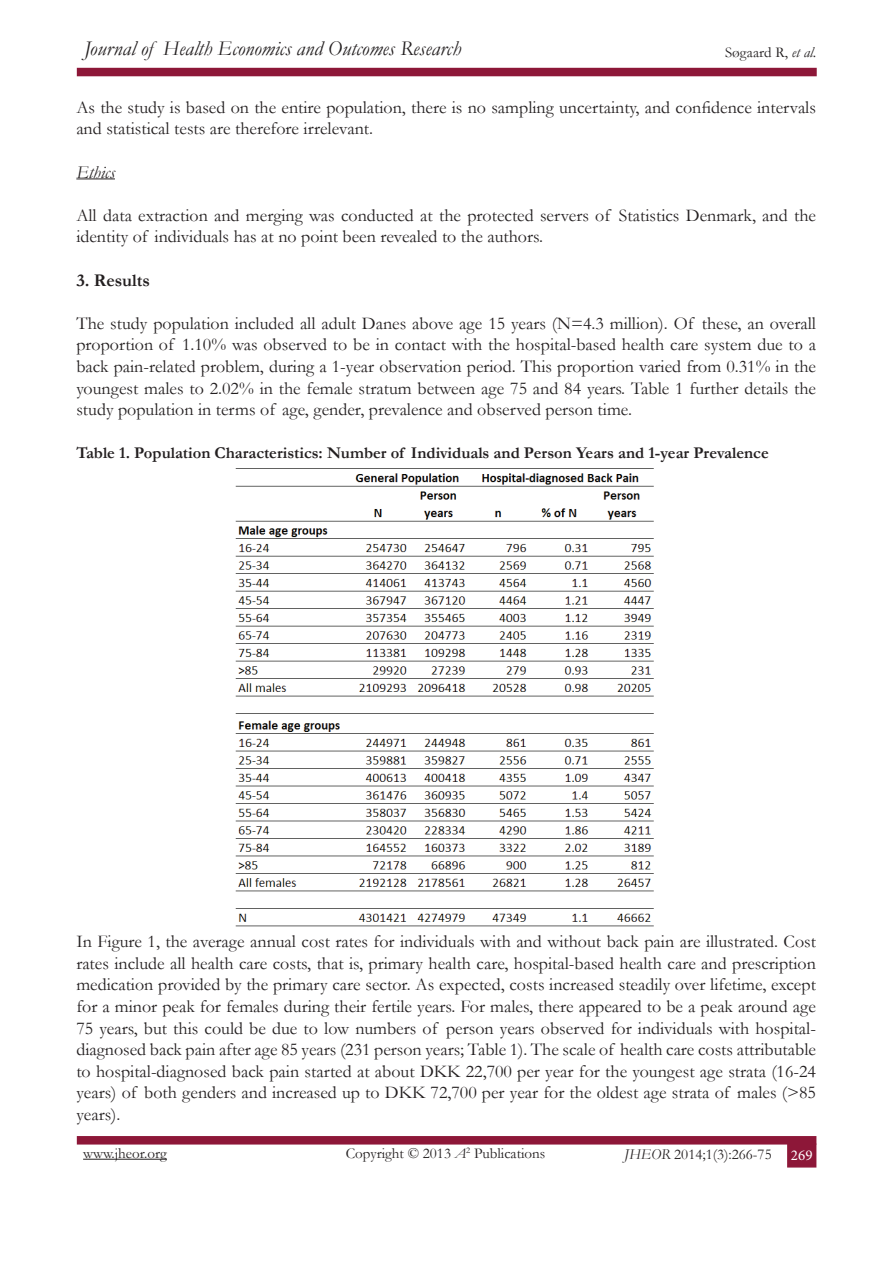
<style>
.page{position:relative;width:893px;height:1263px;background:#fff}
.page>*{position:absolute;margin:0;border:0;box-sizing:border-box;transform-origin:0 0}
.t1{font:italic 21px "Garamond";color:#231f20}
.t2{font:18px/21.6px "Garamond";color:#231f20}
.t3{font:700 18px "Garamond";color:#231f20}
.t4{font:italic 18px "Garamond";color:#231f20}
.t5{font:700 16.5px "Garamond";color:#231f20}
.t6{font:15px "Garamond";color:#231f20}
.t7{font:15px "Minion Pro";color:#fff}
.s1{font-style:italic}
</style>
<div class="page">
<div style="left:787px;top:1143px;width:29px;height:24px;background:#8d1738"></div>
<div style="left:77px;top:68px;width:740px;height:8px;background:#8d1738"></div>
<div style="left:77px;top:1136px;width:739px;height:8px;background:#8d1738"></div>
<hr style="left:83px;top:1159px;width:84px;height:1px;background:#231f20">
<hr style="left:76px;top:178px;width:39px;height:1px;background:#231f20">
<img style="left:235px;top:468px;width:419px;height:459px">
<p class="t1" style="left:84px;top:34px;width:379px">Journal of Health Economics and Outcomes Research</p>
<p class="t6" style="left:725px;top:42px;width:93px">Søgaard R, <span class="s1">et al.</span></p>
<p class="t2" style="left:76px;top:96px;width:741px">As the study is based on the entire population, there is no sampling uncertainty, and confidence intervals and statistical tests are therefore irrelevant.</p>
<p class="t4" style="left:76px;top:160px;width:40px">Ethics</p>
<p class="t2" style="left:76px;top:204px;width:741px">All data extraction and merging was conducted at the protected servers of Statistics Denmark, and the identity of individuals has at no point been revealed to the authors.</p>
<p class="t3" style="left:76px;top:268px;width:75px">3. Results</p>
<p class="t2" style="left:76px;top:312px;width:741px;text-align:justify">The study population included all adult Danes above age 15 years (N=4.3 million). Of these, an overall proportion of 1.10% was observed to be in contact with the hospital-based health care system due to a back pain-related problem, during a 1-year observation period. This proportion varied from 0.31% in the youngest males to 2.02% in the female stratum between age 75 and 84 years. Table 1 further details the study population in terms of age, gender, prevalence and observed person time.</p>
<p class="t5" style="left:76px;top:442px;width:694px">Table 1. Population Characteristics: Number of Individuals and Person Years and 1-year Prevalence</p>
<p class="t2" style="left:76px;top:930px;width:741px;text-align:justify">In Figure 1, the average annual cost rates for individuals with and without back pain are illustrated. Cost rates include all health care costs, that is, primary health care, hospital-based health care and prescription medication provided by the primary care sector. As expected, costs increased steadily over lifetime, except for a minor peak for females during their fertile years. For males, there appeared to be a peak around age 75 years, but this could be due to low numbers of person years observed for individuals with hospital&shy;diagnosed back pain after age 85 years (231 person years; Table 1). The scale of health care costs attributable to hospital-diagnosed back pain started at about DKK 22,700 per year for the youngest age strata (16-24 years) of both genders and increased up to DKK 72,700 per year for the oldest age strata of males (&gt;85 years).</p>
<p class="t6" style="left:346px;top:1143px;width:201px">Copyright © 2013 <span class="s1">A</span><sup>2</sup> Publications</p>
<p class="t6" style="left:83px;top:1143px;width:85px">www.jheor.org</p>
<p class="t6" style="left:624px;top:1144px;width:149px"><span class="s1">JHEOR</span> 2014;1(3):266-75</p>
<p class="t7" style="left:791px;top:1145px;width:23px">269</p>
</div>
